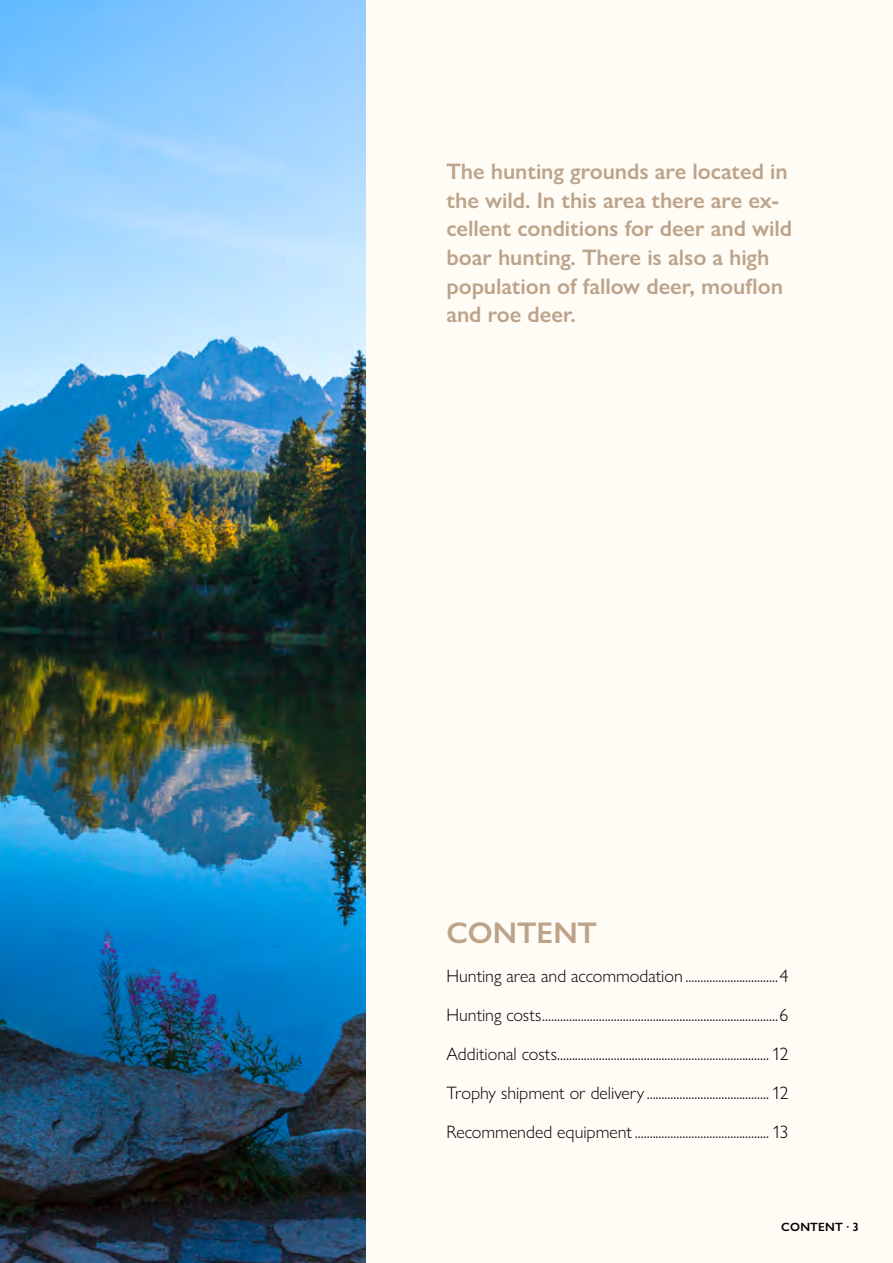
<style>
.page{position:relative;width:893px;height:1263px;background:#fff}
.page>*{position:absolute;margin:0;border:0;box-sizing:border-box;transform-origin:0 0}
.t1{font:600 30px "Gill Sans Nova";letter-spacing:-.005em;color:#bca48b}
.t2{font:600 22.5px/28.5px "Gill Sans Nova";letter-spacing:-.005em;color:#bca48b}
.t3{font:300 18px/39px "Gill Sans Nova";color:#000;text-align:justify}
.t4{font:600 12px "Gill Sans Nova";color:#000}
</style>
<div class="page">
<img style="left:0;top:0;width:366px;height:1263px">
<div style="left:366px;top:0;width:527px;height:1263px;background:#fffbf5"></div>
<p class="t2" style="left:446px;top:157px;width:347px">The hunting grounds are located in the wild. In this area there are ex&shy;cellent conditions for deer and wild boar hunting. There is also a high population of fallow deer, mouflon and roe deer.</p>
<h1 class="t1" style="left:446px;top:914px;width:152px">CONTENT</h1>
<p class="t3" style="left:446px;top:956px;width:344px">Hunting area and accommodation ...............................4<br>Hunting costs...............................................................................6<br>Additional costs....................................................................... 12<br>Trophy shipment or delivery ......................................... 12<br>Recommended equipment ............................................. 13</p>
<p class="t4" style="left:781px;top:1219px;width:19px">Content</p>
<p class="t4" style="left:846px;top:1219px;width:14px">· 3</p>
</div>
